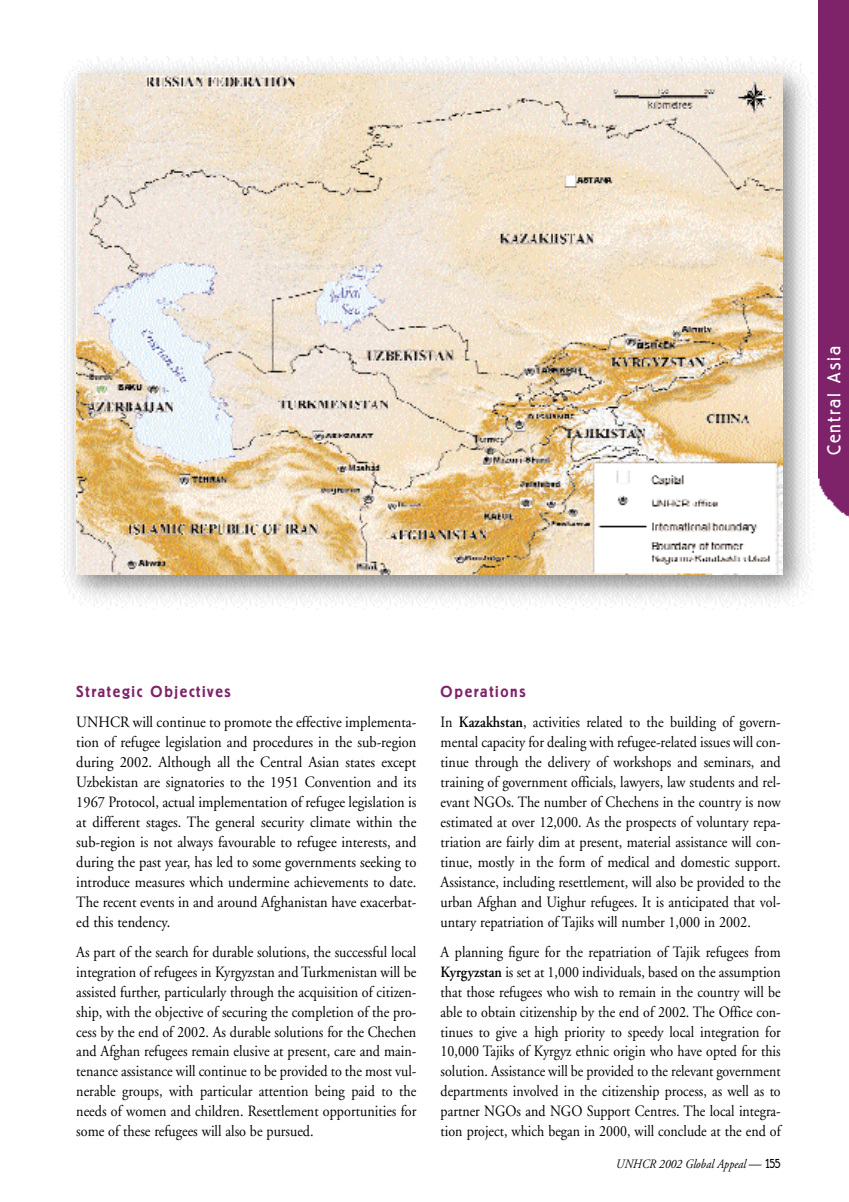
<style>
.page{position:relative;width:849px;height:1202px;background:#fff}
.page>*{position:absolute;margin:0;border:0;box-sizing:border-box;transform-origin:0 0}
.t1{font:300 18.6px "Berliner Grotesk";letter-spacing:.11em;color:#fff}
.t2{font:15.6px/20px "Adobe Garamond";color:#000;text-align:justify;scale:.9 1}
.t3{font:15.6px/20px "Adobe Garamond";color:#000;text-align:justify;scale:.92 1}
.t4{font:15.6px/20px "Adobe Garamond";color:#000;text-align:justify;scale:.89 1}
.t5{font:500 15.6px "Berliner Grotesk";letter-spacing:.105em;color:#7e226a}
.t6{font:italic 12.9px "Adobe Garamond";color:#000;scale:.9 1}
.s1{font-weight:600}
.s2{font-style:normal;font-size:14.25px}
.s3{font-family:"Berliner Grotesk";font-weight:300;font-style:normal}
</style>
<div class="page">
<img style="left:61px;top:56px;width:756px;height:554px">
<img style="left:76px;top:73px;width:706px;height:501px">
<div style="left:818px;top:0;width:31px;height:518px;background:#7e226a"></div>
<p class="t1" style="left:827px;top:455px;width:111px;rotate:-90deg">Central Asia</p>
<p class="t5" style="left:76px;top:686px;width:156px">Strategic Objectives</p>
<p class="t3" style="left:76px;top:713px;width:371px">UNHCR will continue to promote the effective implementa&shy;tion of refugee legislation and procedures in the sub-region during 2002. Although all the Central Asian states except Uzbekistan are signatories to the 1951 Convention and its 1967 Protocol, actual implementation of refugee legislation is at different stages. The general security climate within the sub-region is not always favourable to refugee interests, and during the past year, has led to some governments seeking to introduce measures which undermine achievements to date.<br>The recent events in and around Afghanistan have exacerbat&shy;ed this tendency.</p>
<p class="t2" style="left:76px;top:942px;width:379px">As part of the search for durable solutions, the successful local integration of refugees in Kyrgyzstan and Turkmenistan will be assisted further, particularly through the acquisition of citizen&shy;ship, with the objective of securing the completion of the pro&shy;cess by the end of 2002. As durable solutions for the Chechen and Afghan refugees remain elusive at present, care and main&shy;tenance assistance will continue to be provided to the most vul&shy;nerable groups, with particular attention being paid to the needs of women and children. Resettlement opportunities for some of these refugees will also be pursued.</p>
<p class="t5" style="left:440px;top:686px;width:86px">Operations</p>
<p class="t2" style="left:440px;top:713px;width:379px">In <span class="s1">Kazakhstan</span>, activities related to the building of govern&shy;mental capacity for dealing with refugee-related issues will con&shy;tinue through the delivery of workshops and seminars, and training of government officials, lawyers, law students and rel&shy;evant NGOs. The number of Chechens in the country is now estimated at over 12,000. As the prospects of voluntary repa&shy;triation are fairly dim at present, material assistance will con&shy;tinue, mostly in the form of medical and domestic support.<br>Assistance, including resettlement, will also be provided to the urban Afghan and Uighur refugees. It is anticipated that vol&shy;untary repatriation of Tajiks will number 1,000 in 2002.</p>
<p class="t4" style="left:440px;top:942px;width:383px">A planning figure for the repatriation of Tajik refugees from <span class="s1">Kyrgyzstan</span> is set at 1,000 individuals, based on the assumption that those refugees who wish to remain in the country will be able to obtain citizenship by the end of 2002. The Office con&shy;tinues to give a high priority to speedy local integration for 10,000 Tajiks of Kyrgyz ethnic origin who have opted for this solution. Assistance will be provided to the relevant government departments involved in the citizenship process, as well as to partner NGOs and NGO Support Centres. The local integra&shy;tion project, which began in 2000, will conclude at the end of</p>
<p class="t6" style="left:615px;top:1157px;width:185px">UNHCR 2002 Global Appeal <span class="s2">—</span> <span class="s3">155</span></p>
</div>
